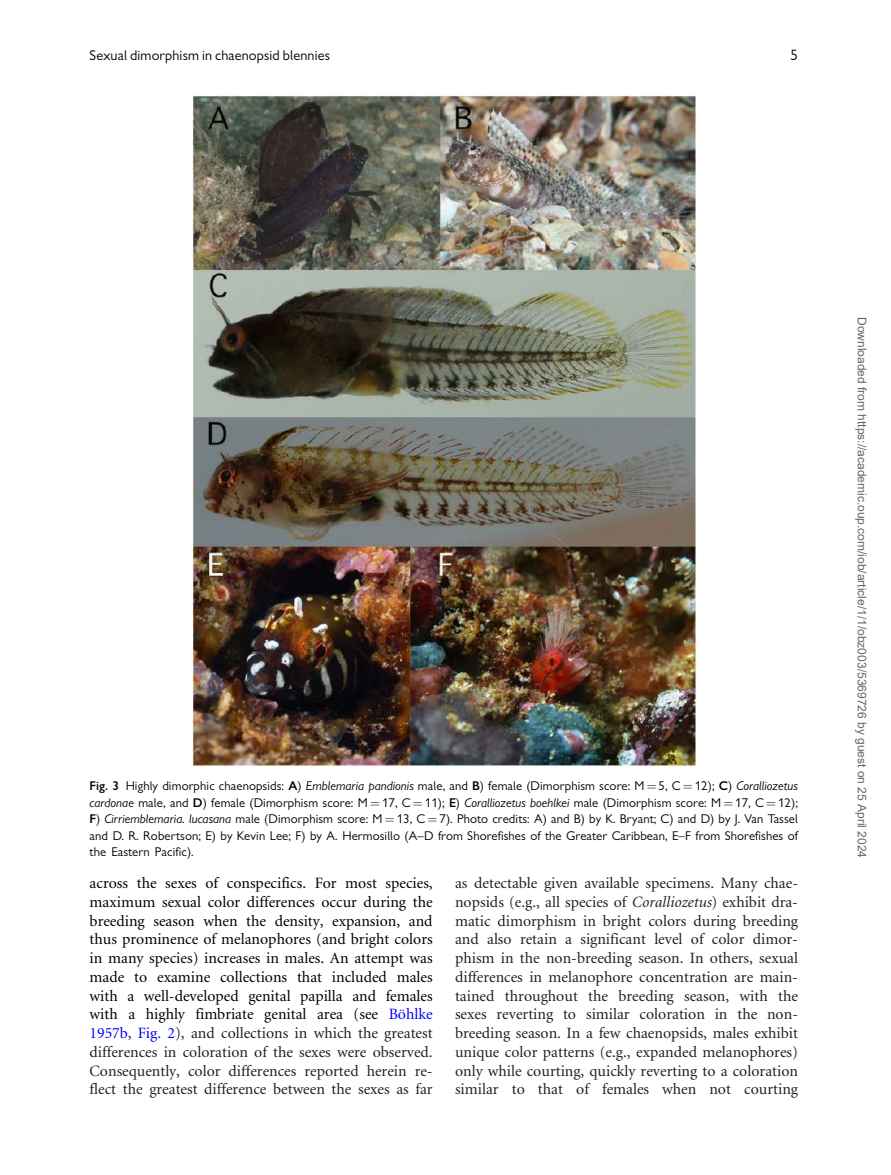
<style>
.page{position:relative;width:891px;height:1175px;background:#fff}
.page>*{position:absolute;margin:0;border:0;box-sizing:border-box;transform-origin:0 0}
.t1{font:15.75px/18.8px "Adv P3 E76 B0";color:#231f20;text-align:justify}
.t2{font:15.75px/18.8px "Adv P3 E76 B0";color:#000;text-align:justify}
.t3{font:15px "Adv P3 E7255";color:#000}
.t4{font:14.25px "Adv P3 E7255";color:#000}
.t5{font:12.75px/16.5px "Adv P3 E7255";color:#000;text-align:justify}
.t6{font:12px "Arial";color:#666}
.s1{font-family:"Adv P3 E7257"}
.s2{font-family:"Adv P3 E72 B9"}
.s3{font-family:"Adv P4 C4 E74"}
.s4{color:#00f}
.s5{color:#231f20}
.s6{font-family:"Adv P3 E6 E33"}
</style>
<div class="page">
<img style="left:191px;top:94px;width:505px;height:672px">
<p class="t4" style="left:90px;top:50px;width:242px">Sexual dimorphism in chaenopsid blennies</p>
<p class="t3" style="left:790px;top:50px;width:9px">5</p>
<p class="t5" style="left:90px;top:779px;width:710px"><span class="s1">Fig. 3</span> Highly dimorphic chaenopsids: <span class="s1">A</span>) <span class="s2">Emblemaria pandionis</span> male, and <span class="s1">B</span>) female (Dimorphism score: M <span class="s3">¼</span> 5, C <span class="s3">¼</span> 12); <span class="s1">C</span>) <span class="s2">Coralliozetus cardonae</span> male, and <span class="s1">D</span>) female (Dimorphism score: M <span class="s3">¼</span> 17, C <span class="s3">¼</span> 11); <span class="s1">E</span>) <span class="s2">Coralliozetus boehlkei</span> male (Dimorphism score: M <span class="s3">¼</span> 17, C <span class="s3">¼</span> 12); <span class="s1">F</span>) <span class="s2">Cirriemblemaria. lucasana</span> male (Dimorphism score: M <span class="s3">¼</span> 13, C <span class="s3">¼</span> 7). Photo credits: A) and B) by K. Bryant; C) and D) by J. Van Tassel and D. R. Robertson; E) by Kevin Lee; F) by A. Hermosillo (A–D from Shorefishes of the Greater Caribbean, E–F from Shorefishes of the Eastern Pacific).</p>
<p class="t2" style="left:90px;top:875px;width:345px">across the sexes of conspecifics. For most species, maximum sexual color differences occur during the breeding season when the density, expansion, and thus prominence of melanophores (and bright colors in many species) increases in males. An attempt was made to examine collections that included males with a well-developed genital papilla and females with a highly fimbriate genital area (see <span class="s4">Bo¨hlke 1957b</span><span class="s5">,</span> <span class="s4">Fig. 2</span><span class="s5">), and collections in which the greatest differences in coloration of the sexes were observed.<br>Consequently, color differences reported herein re&shy;flect the greatest difference between the sexes as far</span></p>
<p class="t1" style="left:455px;top:875px;width:345px">as detectable given available specimens. Many chae&shy;nopsids (e.g., all species of <span class="s6">Coralliozetus</span>) exhibit dra&shy;matic dimorphism in bright colors during breeding and also retain a significant level of color dimor&shy;phism in the non-breeding season. In others, sexual differences in melanophore concentration are main&shy;tained throughout the breeding season, with the sexes reverting to similar coloration in the non&shy;breeding season. In a few chaenopsids, males exhibit unique color patterns (e.g., expanded melanophores) only while courting, quickly reverting to a coloration similar to that of females when not courting</p>
<p class="t6" style="left:866px;top:317px;width:542px;rotate:90deg">Downloaded from https://academic.oup.com/iob/article/1/1/obz003/5369726 by guest on 25 April 2024</p>
</div>
